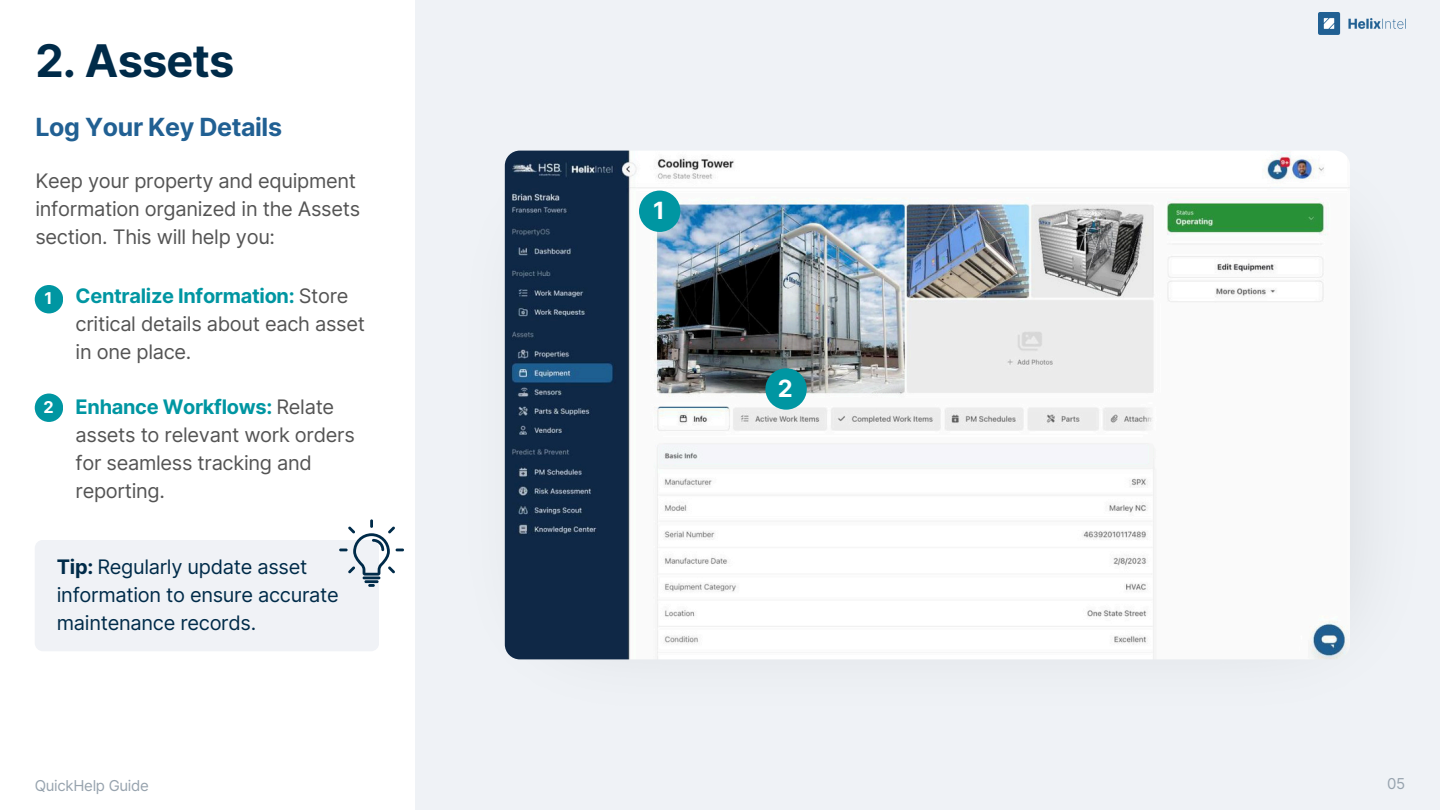
<style>
.page{position:relative;width:1440px;height:810px;background:#fff}
.page>*{position:absolute;margin:0;border:0;box-sizing:border-box;transform-origin:0 0}
.t1{font:700 45px "Inter";letter-spacing:-.02em;color:#002b49}
.t2{font:700 25px "Inter";letter-spacing:-.015em;color:#216093}
.t3{font:700 23.7px "Inter";color:#fff}
.t4{font:20px/27.8px "Inter";letter-spacing:-.015em;color:#545454}
.t5{font:20px/27.8px "Inter";letter-spacing:-.015em;color:#002b49}
.t6{font:700 16.3px "Inter";color:#fff}
.t7{font:15px "Inter";letter-spacing:-.02em;color:#97a3ae}
.s1{font-weight:700;color:#0096a2}
.s2{font-weight:700}
</style>
<div class="page">
<div style="left:415px;top:0;width:1025px;height:810px;background:#eff2f6"></div>
<img style="left:1318px;top:13px;width:86px;height:21px">
<img style="left:505px;top:151px;width:845px;height:508px;border-radius:15px">
<div style="left:35px;top:285px;width:28px;height:28px;background:#0096a2;border-radius:50%"></div>
<div style="left:639px;top:191px;width:41px;height:41px;background:#0096a2;border-radius:50%"></div>
<div style="left:765px;top:368px;width:42px;height:42px;background:#0096a2;border-radius:50%"></div>
<div style="left:35px;top:394px;width:28px;height:28px;background:#0096a2;border-radius:50%"></div>
<div style="left:35px;top:540px;width:344px;height:111px;background:#f0f2f6;border-radius:8px"></div>
<svg style="left:339px;top:519px;width:65px;height:68px"></svg>
<p class="t1" style="left:35px;top:34px;width:200px">2. Assets</p>
<h3 class="t2" style="left:35px;top:112px;width:248px">Log Your Key Details</h3>
<p class="t4" style="left:35px;top:167px;width:326px">Keep your property and equipment information organized in the Assets section. This will help you:</p>
<p class="t6" style="left:45px;top:289px;width:9px">1</p>
<p class="t6" style="left:43px;top:397px;width:12px">2</p>
<p class="t4" style="left:76px;top:282px;width:291px"><span class="s1">Centralize Information:</span> Store critical details about each asset in one place.</p>
<p class="t4" style="left:76px;top:393px;width:281px"><span class="s1">Enhance Workflows:</span> Relate assets to relevant work orders for seamless tracking and reporting.</p>
<h3 class="t5" style="left:57px;top:553px;width:284px"><span class="s2">Tip:</span> Regularly update asset information to ensure accurate maintenance records.</h3>
<p class="t3" style="left:653px;top:196px;width:13px">1</p>
<p class="t3" style="left:778px;top:374px;width:16px">2</p>
<h1 class="t7" style="left:35px;top:776px;width:116px">QuickHelp Guide</h1>
<h2 class="t7" style="left:1387px;top:775px;width:20px">05</h2>
</div>
